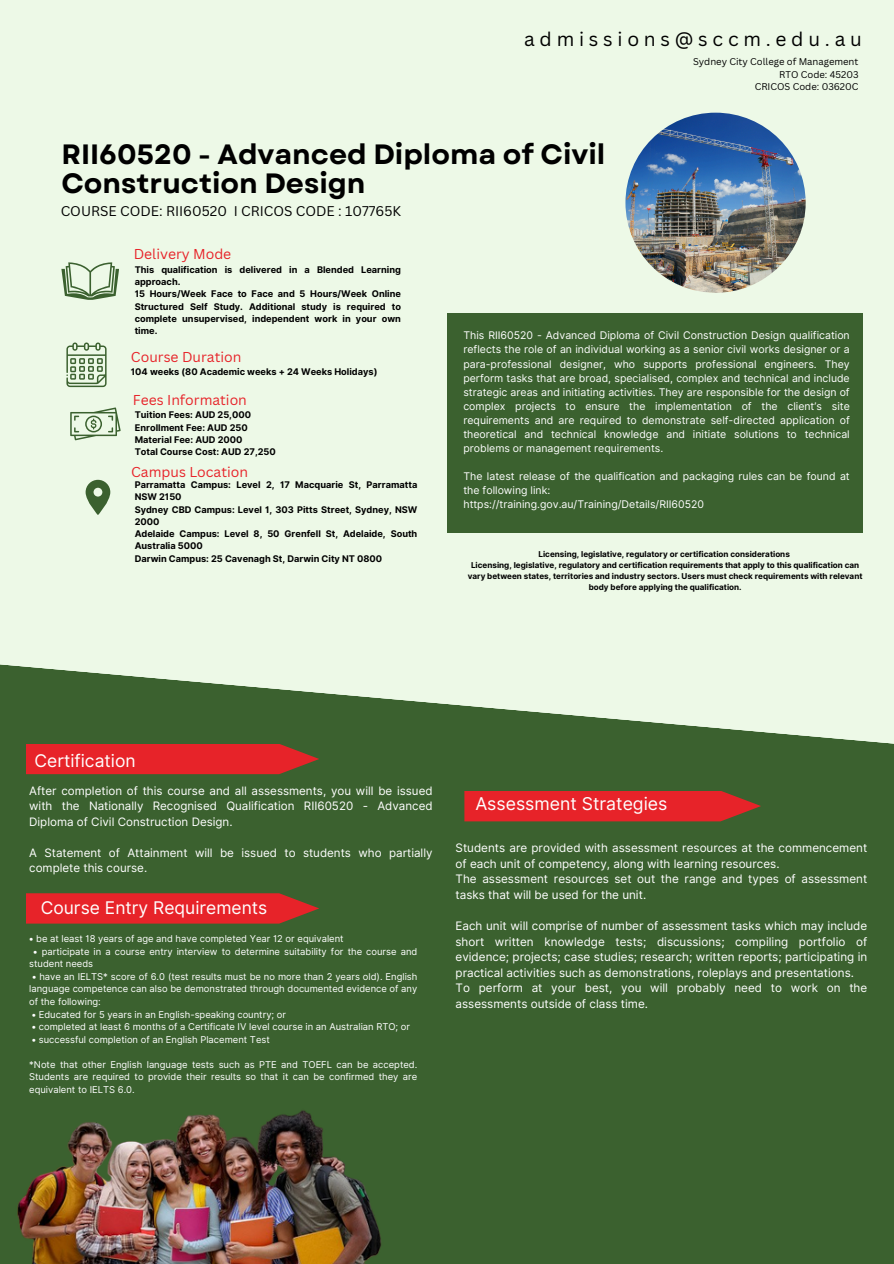
<style>
.page{position:relative;width:894px;height:1264px;background:#fff}
.page>*{position:absolute;margin:0;border:0;box-sizing:border-box;transform-origin:0 0}
.t1{font:700 27.9px/29.2px "Garet";color:#000}
.t2{font:19.2px "Canva Sans";letter-spacing:.245em;color:#000}
.t3{font:17.7px "Inter";color:#fff}
.t4{font:17.4px "Inter";color:#fff}
.t5{font:13.95px "Canva Sans";color:#e72329}
.t6{font:13.65px "Canva Sans";color:#000}
.t7{font:11.7px/15.6px "Inter";color:#fff}
.t8{font:11.55px/15.5px "Inter";color:#fff;text-align:justify}
.t9{font:10.5px/14.1px "Inter";color:#fff;text-align:justify}
.t10{font:9.45px/12.6px "Inter";color:#fff;text-align:justify}
.t11{font:9.45px "Canva Sans";color:#000}
.t12{font:700 9.15px/12.3px "Inter";color:#000}
.t13{font:700 8.1px/10.8px "Inter";color:#000;text-align:center}
</style>
<div class="page">
<div style="left:0;top:0;width:893px;height:1263px;background:#edf9e7"></div>
<svg style="left:0;top:664px;width:893px;height:599px;background:#496d3e"></svg>
<svg style="left:61px;top:262px;width:58px;height:37px"></svg>
<svg style="left:66px;top:342px;width:40px;height:45px"></svg>
<svg style="left:70px;top:407px;width:51px;height:33px"></svg>
<svg style="left:86px;top:480px;width:24px;height:34px"></svg>
<div style="left:447px;top:313px;width:415px;height:220px;background:#3b612f"></div>
<img style="left:625px;top:113px;width:180px;height:180px;border-radius:50%">
<img style="left:8px;top:1084px;width:381px;height:179px">
<svg style="left:26px;top:893px;width:293px;height:30px;background:#da2729"></svg>
<svg style="left:26px;top:743px;width:293px;height:31px;background:#d62929"></svg>
<svg style="left:464px;top:790px;width:296px;height:31px;background:#d62829"></svg>
<p class="t2" style="left:524px;top:25px;width:339px">admissions@sccm.edu.au</p>
<p class="t1" style="left:61px;top:140px;width:545px">RII60520 - Advanced Diploma of Civil<br>Construction Design</p>
<h4 class="t11" style="left:692px;top:55px;width:167px">Sydney City College of Management</h4>
<p class="t11" style="left:779px;top:68px;width:81px">RTO Code: 45203</p>
<h6 class="t11" style="left:754px;top:80px;width:105px">CRICOS Code: 03620C</h6>
<p class="t6" style="left:61px;top:201px;width:342px">COURSE CODE: RII60520 I CRICOS CODE : 107765K</p>
<h1 class="t5" style="left:134px;top:244px;width:99px">Delivery Mode</h1>
<h4 class="t12" style="left:135px;top:263px;width:268px">This qualification is delivered in a Blended Learning approach.<br>15 Hours/Week Face to Face and 5 Hours/Week Online Structured Self Study. Additional study is required to complete unsupervised, independent work in your own time.</h4>
<p class="t5" style="left:131px;top:347px;width:112px">Course Duration</p>
<h3 class="t12" style="left:131px;top:365px;width:248px">104 weeks (80 Academic weeks + 24 Weeks Holidays)</h3>
<h6 class="t5" style="left:133px;top:390px;width:115px">Fees Information</h6>
<h5 class="t12" style="left:135px;top:409px;width:143px">Tuition Fees: AUD 25,000<br>Enrollment Fee: AUD 250<br>Material Fee: AUD 2000<br>Total Course Cost: AUD 27,250</h5>
<h5 class="t5" style="left:131px;top:462px;width:118px">Campus Location</h5>
<p class="t12" style="left:135px;top:478px;width:284px">Parramatta Campus: Level 2, 17 Macquarie St, Parramatta NSW 2150<br>Sydney CBD Campus: Level 1, 303 Pitts Street, Sydney, NSW 2000<br>Adelaide Campus: Level 8, 50 Grenfell St, Adelaide, South Australia 5000<br>Darwin Campus: 25 Cavenagh St, Darwin City NT 0800</p>
<h4 class="t9" style="left:463px;top:328px;width:388px">This RII60520 - Advanced Diploma of Civil Construction Design qualification reflects the role of an individual working as a senior civil works designer or a para-professional designer, who supports professional engineers. They perform tasks that are broad, specialised, complex and technical and include strategic areas and initiating activities. They are responsible for the design of complex projects to ensure the implementation of the client’s site requirements and are required to demonstrate self-directed application of theoretical and technical knowledge and initiate solutions to technical problems or management requirements.</h4>
<h6 class="t9" style="left:463px;top:469px;width:388px;text-align:left">The latest release of the qualification and packaging rules can be found at the following link:<br>https://training.gov.au/Training/Details/RII60520</h6>
<h4 class="t13" style="left:538px;top:549px;width:253px">Licensing, legislative, regulatory or certification considerations</h4>
<p class="t13" style="left:467px;top:559px;width:396px">Licensing, legislative, regulatory and certification requirements that apply to this qualification can vary between states, territories and industry sectors. Users must check requirements with relevant body before applying the qualification.</p>
<p class="t4" style="left:35px;top:750px;width:103px">Certification</p>
<p class="t8" style="left:29px;top:783px;width:405px">After completion of this course and all assessments, you will be issued with the Nationally Recognised Qualification RII60520 - Advanced Diploma of Civil Construction Design.</p>
<p class="t8" style="left:29px;top:845px;width:405px">A Statement of Attainment will be issued to students who partially complete this course.</p>
<p class="t4" style="left:41px;top:897px;width:228px">Course Entry Requirements</p>
<h6 class="t10" style="left:29px;top:932px;width:316px">• be at least 18 years of age and have completed Year 12 or equivalent</h6>
<p class="t10" style="left:29px;top:945px;width:389px;text-indent:4px">• participate in a course entry interview to determine suitability for the course and student needs</p>
<p class="t10" style="left:29px;top:970px;width:389px;text-indent:3px">• have an IELTS* score of 6.0 (test results must be no more than 2 years old). English language competence can also be demonstrated through documented evidence of any of the following:</p>
<h2 class="t10" style="left:32px;top:1007px;width:256px">• Educated for 5 years in an English-speaking country; or</h2>
<h5 class="t10" style="left:32px;top:1020px;width:379px">• completed at least 6 months of a Certificate IV level course in an Australian RTO; or</h5>
<h5 class="t10" style="left:32px;top:1032px;width:239px">• successful completion of an English Placement Test</h5>
<h2 class="t10" style="left:29px;top:1058px;width:389px">*Note that other English language tests such as PTE and TOEFL can be accepted.<br>Students are required to provide their results so that it can be confirmed they are equivalent to IELTS 6.0.</h2>
<p class="t3" style="left:475px;top:792px;width:193px">Assessment Strategies</p>
<p class="t7" style="left:455px;top:840px;width:413px">Students are provided with assessment resources at the commencement of each unit of competency, along with learning resources.<br>The assessment resources set out the range and types of assessment tasks that will be used for the unit.</p>
<p class="t7" style="left:455px;top:918px;width:413px">Each unit will comprise of number of assessment tasks which may include short written knowledge tests; discussions; compiling portfolio of evidence; projects; case studies; research; written reports; participating in practical activities such as demonstrations, roleplays and presentations.<br>To perform at your best, you will probably need to work on the assessments outside of class time.</p>
</div>
